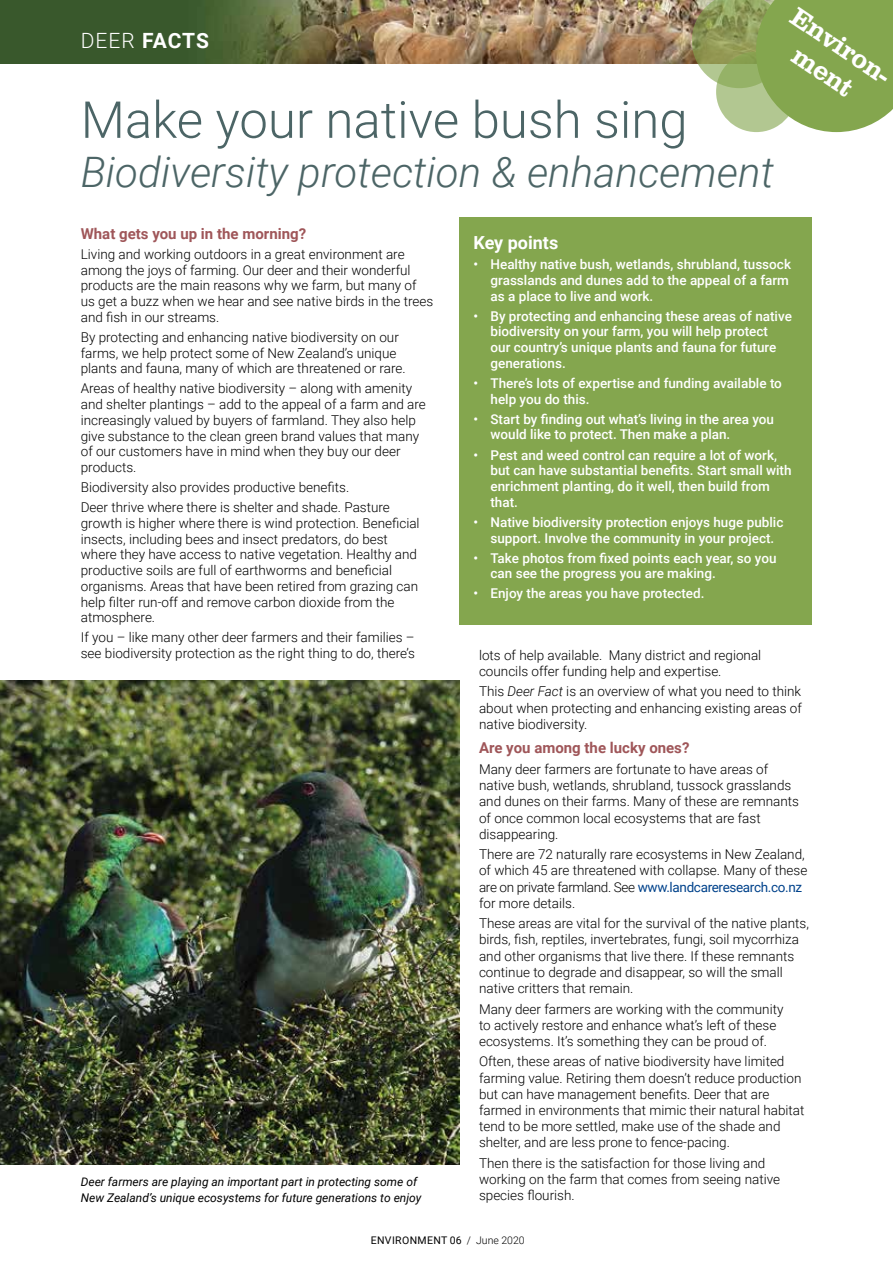
<style>
.page{position:relative;width:893px;height:1263px;background:#fff}
.page>*{position:absolute;margin:0;border:0;box-sizing:border-box;transform-origin:0 0}
.t1{font:300 51px "Roboto";color:#4c6566}
.t2{font:italic 300 42px "Roboto";color:#4c6566}
.t3{font:700 27px/31.2px "Clarendon No 1 URWT";color:#fff;text-align:center}
.t4{font:700 21px "Roboto";letter-spacing:.04em;color:#fff}
.t5{font:700 18px "Roboto";color:#fff}
.t6{font:700 15px "Roboto";color:#9f5659}
.t7{font:300 13.5px/16.2px "Roboto";color:#000}
.t8{font:500 13.5px/15.8px "Roboto";color:#fff}
.t9{font:italic 12px/15.8px "Roboto";color:#000}
.t10{font:10.5px "Roboto";letter-spacing:.035em;color:#000}
.s1{font-weight:300}
.s2{font-style:italic}
.s3{font-weight:400;color:#00428b}
</style>
<div class="page">
<div style="left:459px;top:218px;width:353px;height:407px;background:#84a64e"></div>
<img style="left:0;top:0;width:692px;height:64px">
<svg style="left:692px;top:0;width:201px;height:132px"></svg>
<svg style="left:716px;top:52px;width:81px;height:80px"></svg>
<img style="left:0;top:680px;width:459px;height:484px">
<h3 class="t3" style="left:801px;top:1px;width:122px;rotate:34deg">Environ&shy;ment</h3>
<h3 class="t4" style="left:81px;top:26px;width:130px"><span class="s1">DEER</span> FACTS</h3>
<h1 class="t1" style="left:81px;top:84px;width:608px">Make your native bush sing</h1>
<h2 class="t2" style="left:81px;top:143px;width:695px">Biodiversity protection &amp; enhancement</h2>
<h3 class="t5" style="left:473px;top:230px;width:86px">Key points</h3>
<p class="t8" style="left:490px;top:256px;width:302px;text-indent:-17px">• Healthy native bush, wetlands, shrubland, tussock grasslands and dunes add to the appeal of a farm as a place to live and work.</p>
<p class="t8" style="left:490px;top:307px;width:303px;text-indent:-17px">• By protecting and enhancing these areas of native biodiversity on your farm, you will help protect<br>our country’s unique plants and fauna for future generations.</p>
<p class="t8" style="left:490px;top:375px;width:293px;text-indent:-17px">• There’s lots of expertise and funding available to help you do this.</p>
<p class="t8" style="left:490px;top:411px;width:285px;text-indent:-17px">• Start by finding out what’s living in the area you would like to protect. Then make a plan.</p>
<p class="t8" style="left:490px;top:446px;width:303px;text-indent:-17px">• Pest and weed control can require a lot of work, but can have substantial benefits. Start small with enrichment planting, do it well, then build from that.</p>
<p class="t8" style="left:473px;top:514px;width:311px;text-align:center">• Native biodiversity protection enjoys huge public support. Involve the community in your project.</p>
<p class="t8" style="left:490px;top:549px;width:288px;text-indent:-17px">• Take photos from fixed points each year, so you can see the progress you are making.</p>
<p class="t8" style="left:473px;top:585px;width:233px">• Enjoy the areas you have protected.</p>
<p class="t6" style="left:81px;top:223px;width:227px">What gets you up in the morning?</p>
<p class="t7" style="left:81px;top:246px;width:354px;line-height:15.8px">Living and working outdoors in a great environment are among the joys of farming. Our deer and their wonderful products are the main reasons why we farm, but many of us get a buzz when we hear and see native birds in the trees and fish in our streams.</p>
<p class="t7" style="left:81px;top:329px;width:326px;line-height:15.8px">By protecting and enhancing native biodiversity on our farms, we help protect some of New Zealand’s unique plants and fauna, many of which are threatened or rare.</p>
<p class="t7" style="left:81px;top:380px;width:347px;line-height:15.8px">Areas of healthy native biodiversity – along with amenity and shelter plantings – add to the appeal of a farm and are increasingly valued by buyers of farmland. They also help give substance to the clean green brand values that many of our customers have in mind when they buy our deer products.</p>
<p class="t7" style="left:81px;top:477px;width:311px;line-height:20px">Biodiversity also provides productive benefits.<br>Deer thrive where there is shelter and shade. Pasture</p>
<p class="t7" style="left:81px;top:515px;width:340px;line-height:15.8px">growth is higher where there is wind protection. Beneficial insects, including bees and insect predators, do best where they have access to native vegetation. Healthy and productive soils are full of earthworms and beneficial organisms. Areas that have been retired from grazing can help filter run-off and remove carbon dioxide from the atmosphere.</p>
<p class="t7" style="left:81px;top:629px;width:336px;line-height:15.8px">If you – like many other deer farmers and their families – see biodiversity protection as the right thing to do, there’s</p>
<p class="t7" style="left:479px;top:646px;width:284px">lots of help available. Many district and regional councils offer funding help and expertise.</p>
<p class="t7" style="left:479px;top:683px;width:324px;text-align:justify">This <span class="s2">Deer Fact</span> is an overview of what you need to think about when protecting and enhancing existing areas of native biodiversity.</p>
<p class="t6" style="left:479px;top:738px;width:212px">Are you among the lucky ones?</p>
<p class="t7" style="left:479px;top:760px;width:321px">Many deer farmers are fortunate to have areas of native bush, wetlands, shrubland, tussock grasslands and dunes on their farms. Many of these are remnants of once common local ecosystems that are fast disappearing.</p>
<p class="t7" style="left:479px;top:846px;width:330px">There are 72 naturally rare ecosystems in New Zealand, of which 45 are threatened with collapse. Many of these are on private farmland. See <span class="s3">www.landcareresearch.co.nz </span>for more details.</p>
<p class="t7" style="left:479px;top:915px;width:331px">These areas are vital for the survival of the native plants, birds, fish, reptiles, invertebrates, fungi, soil mycorrhiza and other organisms that live there. If these remnants continue to degrade and disappear, so will the small native critters that remain.</p>
<p class="t7" style="left:479px;top:1000px;width:306px">Many deer farmers are working with the community to actively restore and enhance what’s left of these ecosystems. It’s something they can be proud of.</p>
<p class="t7" style="left:479px;top:1053px;width:327px">Often, these areas of native biodiversity have limited farming value. Retiring them doesn’t reduce production but can have management benefits. Deer that are farmed in environments that mimic their natural habitat tend to be more settled, make use of the shade and shelter, and are less prone to fence-pacing.</p>
<p class="t7" style="left:479px;top:1154px;width:303px">Then there is the satisfaction for those living and working on the farm that comes from seeing native species flourish.</p>
<p class="t9" style="left:81px;top:1173px;width:342px">Deer farmers are playing an important part in protecting some of<br>New Zealand’s unique ecosystems for future generations to enjoy</p>
<p class="t10" style="left:371px;top:1232px;width:155px">ENVIRONMENT 06 <span class="s1">/ June 2020</span></p>
</div>
